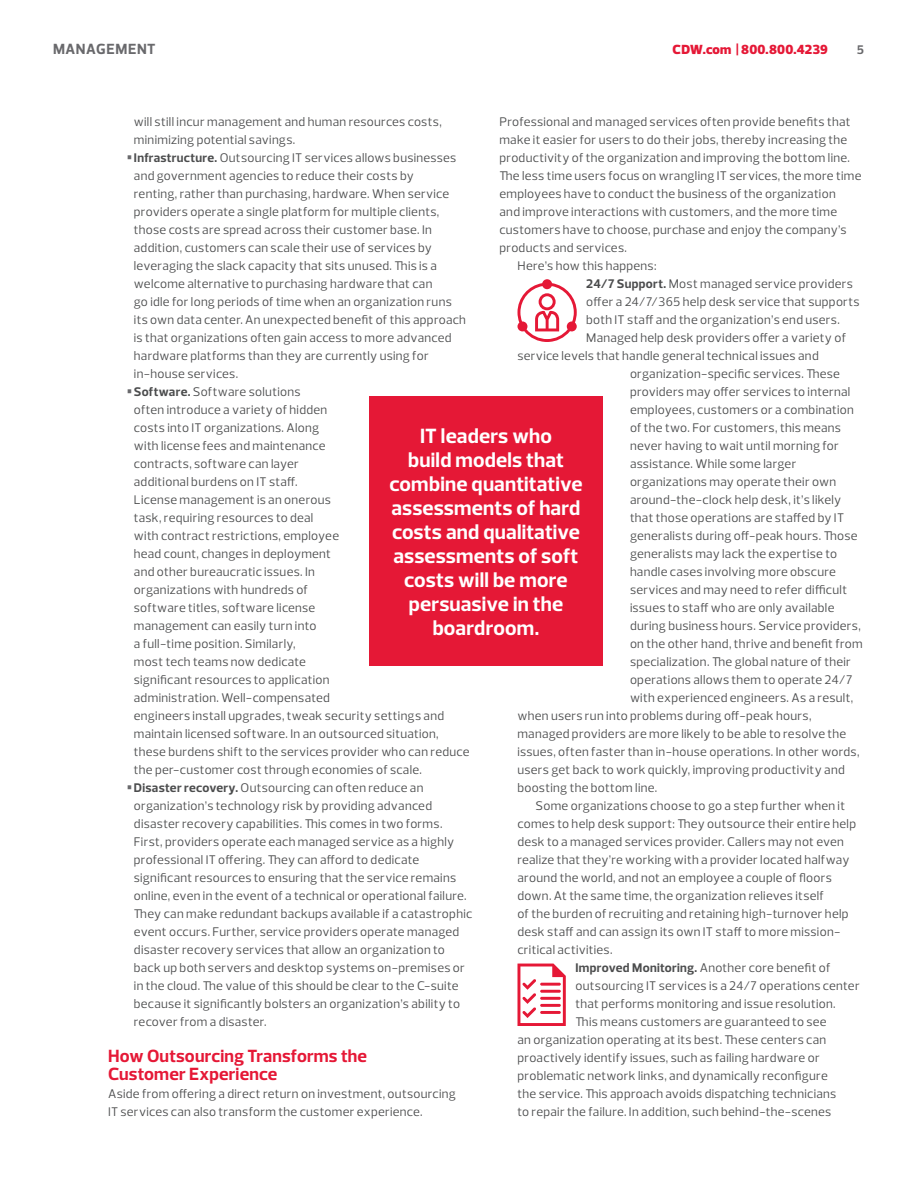
<style>
.page{position:relative;width:918px;height:1188px;background:#fff}
.page>*{position:absolute;margin:0;border:0;box-sizing:border-box;transform-origin:0 0}
.Subhead_B{font:700 21px/24px "Prelo";letter-spacing:.005em;color:#fff;text-align:center}
.S-Subhead_A{font:700 18px/18px "Prelo";letter-spacing:.01em;color:#e51836}
.t1{font:700 15px "Prelo";letter-spacing:.035em;color:#69696c}
.t2{font:900 13.5px "Prelo";letter-spacing:.01em;color:#e51836}
.S-Body{font:12.75px/18px "Prelo";letter-spacing:.02em;color:#4b4c4d}
.S-Body_no_indent{font:12.75px/18px "Prelo";letter-spacing:.02em;color:#4b4c4d}
.t3{font:700 12.75px "Prelo";color:#69696c}
.s1{font-weight:700;font-size:27px;color:#69696c}
.s2{font-weight:700}
</style>
<div class="page">
<svg style="left:517px;top:279px;width:60px;height:63px"></svg>
<svg style="left:517px;top:964px;width:49px;height:62px"></svg>
<div style="left:369px;top:396px;width:234px;height:270px;background:#e51836"></div>
<p class="t1" style="left:53px;top:40px;width:104px">MANAGEMENT</p>
<p class="t2" style="left:673px;top:41px;width:157px">CDW.com | 800.800.4239</p>
<p class="t3" style="left:857px;top:42px;width:9px">5</p>
<p class="S-Body" style="left:134px;top:113px;width:310px">will still incur management and human resources costs, minimizing potential savings.</p>
<p class="S-Body" style="left:134px;top:149px;width:334px;text-indent:-8px"><span class="s1">•</span><span class="s2">Infrastructure.</span> Outsourcing IT services allows businesses and government agencies to reduce their costs by<br>renting, rather than purchasing, hardware. When service providers operate a single platform for multiple clients, those costs are spread across their customer base. In addition, customers can scale their use of services by leveraging the slack capacity that sits unused. This is a welcome alternative to purchasing hardware that can<br>go idle for long periods of time when an organization runs its own data center. An unexpected benefit of this approach is that organizations often gain access to more advanced hardware platforms than they are currently using for in-house services.</p>
<p class="S-Body" style="left:134px;top:383px;width:337px;text-indent:-8px"><span class="s1">•</span><span class="s2">Software.</span> Software solutions<br>often introduce a variety of hidden<br>costs into IT organizations. Along<br>with license fees and maintenance<br>contracts, software can layer<br>additional burdens on IT staff.<br>License management is an onerous<br>task, requiring resources to deal<br>with contract restrictions, employee<br>head count, changes in deployment<br>and other bureaucratic issues. In<br>organizations with hundreds of<br>software titles, software license<br>management can easily turn into<br>a full-time position. Similarly,<br>most tech teams now dedicate<br>significant resources to application<br>administration. Well-compensated<br>engineers install upgrades, tweak security settings and maintain licensed software. In an outsourced situation, these burdens shift to the services provider who can reduce the per-customer cost through economies of scale.</p>
<p class="S-Body" style="left:134px;top:779px;width:340px;text-indent:-8px"><span class="s1">•</span><span class="s2">Disaster recovery.</span> Outsourcing can often reduce an organization’s technology risk by providing advanced disaster recovery capabilities. This comes in two forms.<br>First, providers operate each managed service as a highly professional IT offering. They can afford to dedicate significant resources to ensuring that the service remains online, even in the event of a technical or operational failure.<br>They can make redundant backups available if a catastrophic event occurs. Further, service providers operate managed disaster recovery services that allow an organization to back up both servers and desktop systems on-premises or in the cloud. The value of this should be clear to the C-suite because it significantly bolsters an organization’s ability to recover from a disaster.</p>
<p class="S-Subhead_A" style="left:108px;top:1047px;width:261px">How Outsourcing Transforms the<br>Customer Experience</p>
<p class="S-Body_no_indent" style="left:108px;top:1085px;width:349px">Aside from offering a direct return on investment, outsourcing<br>IT services can also transform the customer experience.</p>
<p class="S-Body_no_indent" style="left:500px;top:113px;width:364px">Professional and managed services often provide benefits that make it easier for users to do their jobs, thereby increasing the productivity of the organization and improving the bottom line.<br>The less time users focus on wrangling IT services, the more time employees have to conduct the business of the organization<br>and improve interactions with customers, and the more time customers have to choose, purchase and enjoy the company’s products and services.</p>
<p class="S-Body" style="left:518px;top:257px;width:140px">Here’s how this happens:</p>
<p class="S-Body" style="left:586px;top:275px;width:268px"><span class="s2">24/7 Support.</span> Most managed service providers</p>
<p class="S-Body" style="left:586px;top:293px;width:275px">offer a 24/7/365 help desk service that supports</p>
<p class="S-Body" style="left:586px;top:311px;width:255px">both IT staff and the organization’s end users.</p>
<p class="S-Body" style="left:586px;top:329px;width:261px">Managed help desk providers offer a variety of</p>
<p class="S-Body" style="left:518px;top:347px;width:303px">service levels that handle general technical issues and</p>
<p class="S-Body" style="left:630px;top:365px;width:212px">organization-specific services. These</p>
<p class="S-Body" style="left:630px;top:383px;width:222px">providers may offer services to internal</p>
<p class="S-Body" style="left:630px;top:401px;width:226px">employees, customers or a combination</p>
<p class="S-Body" style="left:630px;top:419px;width:213px">of the two. For customers, this means</p>
<p class="S-Body" style="left:630px;top:437px;width:211px">never having to wait until morning for</p>
<p class="S-Body" style="left:630px;top:455px;width:168px">assistance. While some larger</p>
<p class="S-Body" style="left:630px;top:473px;width:208px">organizations may operate their own</p>
<p class="S-Body" style="left:630px;top:491px;width:213px">around-the-clock help desk, it’s likely</p>
<p class="S-Body" style="left:630px;top:509px;width:216px">that those operations are staffed by IT</p>
<p class="S-Body" style="left:630px;top:527px;width:229px">generalists during off-peak hours. Those</p>
<p class="S-Body" style="left:630px;top:545px;width:209px">generalists may lack the expertise to</p>
<p class="S-Body" style="left:630px;top:563px;width:208px">handle cases involving more obscure</p>
<p class="S-Body" style="left:630px;top:581px;width:219px">services and may need to refer difficult</p>
<p class="S-Body" style="left:630px;top:599px;width:206px">issues to staff who are only available</p>
<p class="S-Body" style="left:630px;top:617px;width:232px">during business hours. Service providers,</p>
<p class="S-Body" style="left:630px;top:635px;width:234px">on the other hand, thrive and benefit from</p>
<p class="S-Body" style="left:630px;top:653px;width:223px">specialization. The global nature of their</p>
<p class="S-Body" style="left:630px;top:671px;width:224px">operations allows them to operate 24/7</p>
<p class="S-Body" style="left:630px;top:689px;width:225px">with experienced engineers. As a result,</p>
<p class="S-Body" style="left:518px;top:707px;width:295px">when users run into problems during off-peak hours,</p>
<p class="S-Body" style="left:518px;top:725px;width:330px">managed providers are more likely to be able to resolve the</p>
<p class="S-Body" style="left:518px;top:743px;width:344px">issues, often faster than in-house operations. In other words,</p>
<p class="S-Body" style="left:518px;top:761px;width:329px">users get back to work quickly, improving productivity and</p>
<p class="S-Body" style="left:518px;top:779px;width:141px">boosting the bottom line.</p>
<p class="S-Body" style="left:518px;top:797px;width:340px;text-indent:18px">Some organizations choose to go a step further when it comes to help desk support: They outsource their entire help desk to a managed services provider. Callers may not even realize that they’re working with a provider located halfway around the world, and not an employee a couple of floors down. At the same time, the organization relieves itself<br>of the burden of recruiting and retaining high-turnover help desk staff and can assign its own IT staff to more mission&shy;critical activities.</p>
<p class="S-Body" style="left:575px;top:959px;width:256px"><span class="s2">Improved Monitoring.</span> Another core benefit of</p>
<p class="S-Body" style="left:575px;top:977px;width:286px">outsourcing IT services is a 24/7 operations center</p>
<p class="S-Body" style="left:575px;top:995px;width:262px">that performs monitoring and issue resolution.</p>
<p class="S-Body" style="left:575px;top:1013px;width:253px">This means customers are guaranteed to see</p>
<p class="S-Body" style="left:518px;top:1031px;width:310px">an organization operating at its best. These centers can</p>
<p class="S-Body" style="left:518px;top:1049px;width:304px">proactively identify issues, such as failing hardware or</p>
<p class="S-Body" style="left:518px;top:1067px;width:312px">problematic network links, and dynamically reconfigure</p>
<p class="S-Body" style="left:518px;top:1085px;width:320px">the service. This approach avoids dispatching technicians</p>
<p class="S-Body" style="left:518px;top:1103px;width:315px">to repair the failure. In addition, such behind-the-scenes</p>
<p class="Subhead_B" style="left:390px;top:424px;width:194px">IT leaders who<br>build models that combine quantitative assessments of hard costs and qualitative assessments of soft costs will be more persuasive in the boardroom.</p>
</div>
